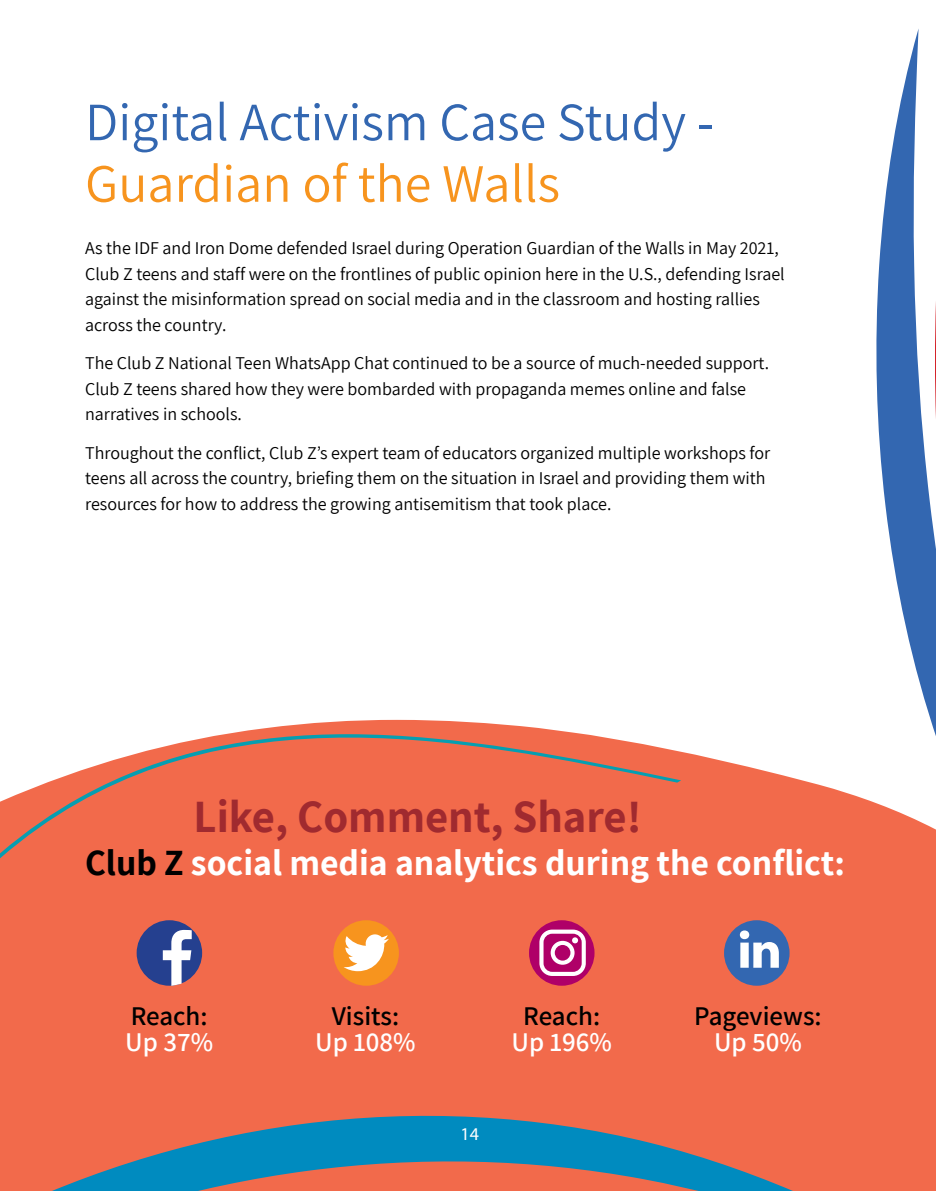
<style>
.page{position:relative;width:936px;height:1191px;background:#fff}
.page>*{position:absolute;margin:0;border:0;box-sizing:border-box;transform-origin:0 0}
.t1{font:54px "Assistant";color:#3367b1}
.t2{font:54px "Assistant";color:#f7941e}
.t3{font:700 45px "Assistant";color:#a02a2f}
.t4{font:700 36px "Assistant";color:#fff}
.t5{font:600 27px "Assistant";color:#000}
.t6{font:600 27px "Assistant";color:#fff}
.t7{font:18px/25.5px "Assistant";color:#000}
.t8{font:18px "Myriad Pro";color:#fff}
.s1{color:#000}
</style>
<div class="page">
<div style="left:0;top:751px;width:935px;height:357px;background:#f26a4b"></div>
<svg style="left:0;top:719px;width:681px;height:139px;background:#ed8168"></svg>
<div style="left:724px;top:920px;width:65px;height:65px;background:#3367b1;border-radius:50%"></div>
<svg style="left:739px;top:930px;width:39px;height:37px"></svg>
<div style="left:137px;top:920px;width:65px;height:65px;background:#25408f;border-radius:50%"></div>
<svg style="left:163px;top:930px;width:29px;height:56px"></svg>
<div style="left:529px;top:920px;width:65px;height:65px;background:#af0068;border-radius:50%"></div>
<svg style="left:539px;top:929px;width:46px;height:47px"></svg>
<div style="left:333px;top:920px;width:66px;height:65px;background:#f7941e;border-radius:50%"></div>
<svg style="left:344px;top:934px;width:45px;height:37px"></svg>
<svg style="left:0;top:1108px;width:935px;height:83px;background:#9c7574"></svg>
<svg style="left:874px;top:29px;width:61px;height:927px"></svg>
<svg style="left:874px;top:112px;width:61px;height:624px"></svg>
<h1 class="t1" style="left:85px;top:85px;width:630px">Digital Activism Case Study -</h1>
<h1 class="t2" style="left:85px;top:147px;width:476px">Guardian of the Walls</h1>
<p class="t7" style="left:85px;top:235px;width:701px">As the IDF and Iron Dome defended Israel during Operation Guardian of the Walls in May 2021, Club Z teens and staff were on the frontlines of public opinion here in the U.S., defending Israel against the misinformation spread on social media and in the classroom and hosting rallies across the country.</p>
<p class="t7" style="left:85px;top:350px;width:685px">The Club Z National Teen WhatsApp Chat continued to be a source of much-needed support.<br>Club Z teens shared how they were bombarded with propaganda memes online and false narratives in schools.</p>
<p class="t7" style="left:85px;top:439px;width:686px">Throughout the conflict, Club Z’s expert team of educators organized multiple workshops for teens all across the country, briefing them on the situation in Israel and providing them with resources for how to address the growing antisemitism that took place.</p>
<h2 class="t3" style="left:193px;top:785px;width:449px">Like, Comment, Share!</h2>
<h3 class="t4" style="left:85px;top:838px;width:761px"><span class="s1">Club Z</span> social media analytics during the conflict:</h3>
<h3 class="t5" style="left:131px;top:997px;width:78px">Reach:</h3>
<h3 class="t6" style="left:125px;top:1023px;width:89px">Up 37%</h3>
<h3 class="t5" style="left:331px;top:997px;width:69px">Visits:</h3>
<h3 class="t6" style="left:315px;top:1023px;width:102px">Up 108%</h3>
<p class="t8" style="left:460px;top:1123px;width:20px">14</p>
<h3 class="t5" style="left:523px;top:997px;width:78px">Reach:</h3>
<h3 class="t6" style="left:511px;top:1023px;width:102px">Up 196%</h3>
<h3 class="t5" style="left:694px;top:997px;width:129px">Pageviews:</h3>
<h3 class="t6" style="left:714px;top:1023px;width:89px">Up 50%</h3>
</div>
